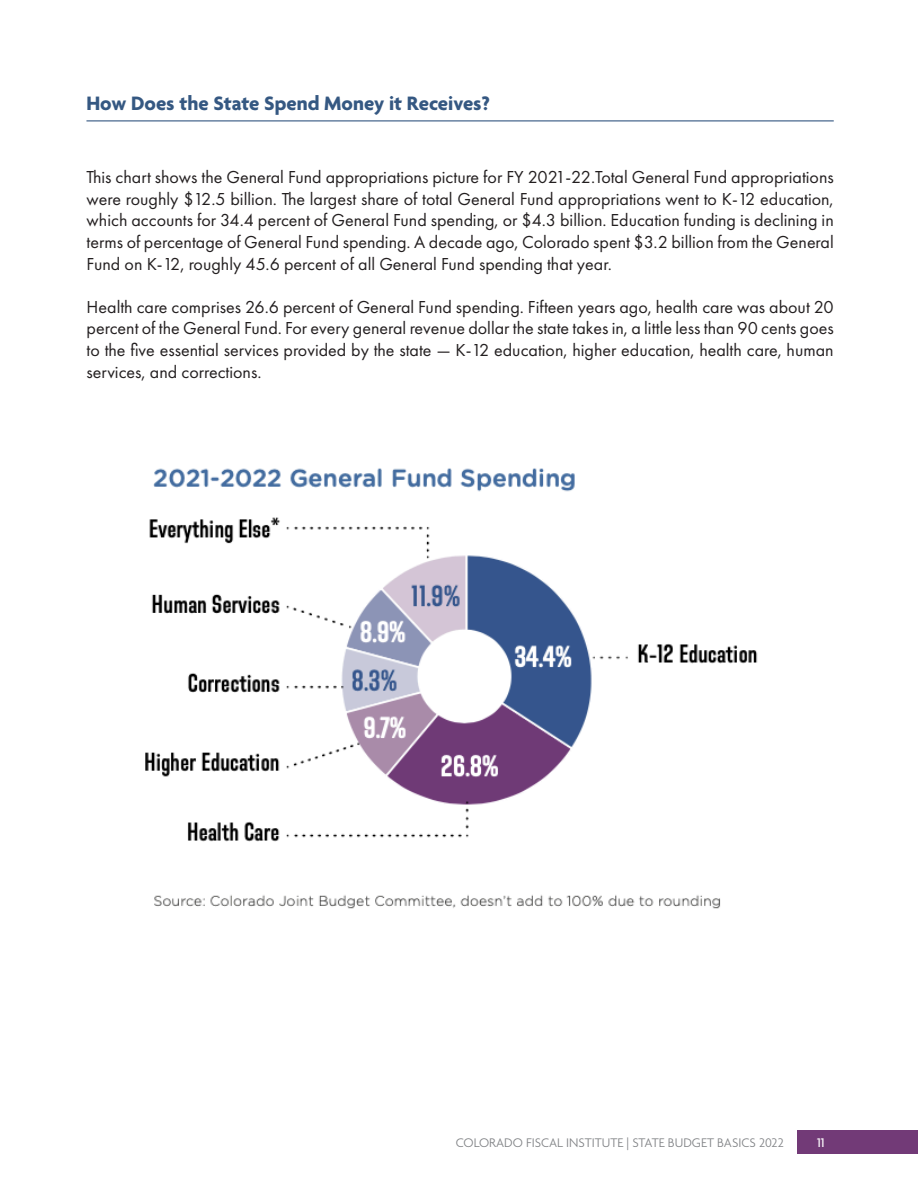
<style>
.page{position:relative;width:918px;height:1188px;background:#fff}
.page>*{position:absolute;margin:0;border:0;box-sizing:border-box;transform-origin:0 0}
.t1{font:700 21px "Agenda";color:#355882}
.t2{font:18px/21.6px "Futura PT";color:#231f20;text-align:justify}
.t3{font:300 13.5px "Agenda";color:#808285}
.t4{font:500 13.5px "Agenda";color:#fff}
</style>
<div class="page">
<div style="left:797px;top:1130px;width:121px;height:24px;background:#723a77"></div>
<hr style="left:86px;top:120px;width:748px;height:1px;background:#355882">
<img style="left:145px;top:468px;width:613px;height:441px">
<p class="t1" style="left:86px;top:91px;width:405px">How Does the State Spend Money it Receives?</p>
<p class="t2" style="left:87px;top:166px;width:749px">This chart shows the General Fund appropriations picture for FY 2021-22.Total General Fund appropriations were roughly $12.5 billion. The largest share of total General Fund appropriations went to K-12 education, which accounts for 34.4 percent of General Fund spending, or $4.3 billion. Education funding is declining in terms of percentage of General Fund spending. A decade ago, Colorado spent $3.2 billion from the General Fund on K-12, roughly 45.6 percent of all General Fund spending that year.</p>
<p class="t2" style="left:87px;top:296px;width:749px">Health care comprises 26.6 percent of General Fund spending. Fifteen years ago, health care was about 20 percent of the General Fund. For every general revenue dollar the state takes in, a little less than 90 cents goes to the five essential services provided by the state — K-12 education, higher education, health care, human services, and corrections.</p>
<p class="t3" style="left:456px;top:1135px;width:329px">COLORADO FISCAL INSTITUTE | STATE BUDGET BASICS 2022</p>
<p class="t4" style="left:817px;top:1135px;width:9px">11</p>
</div>
